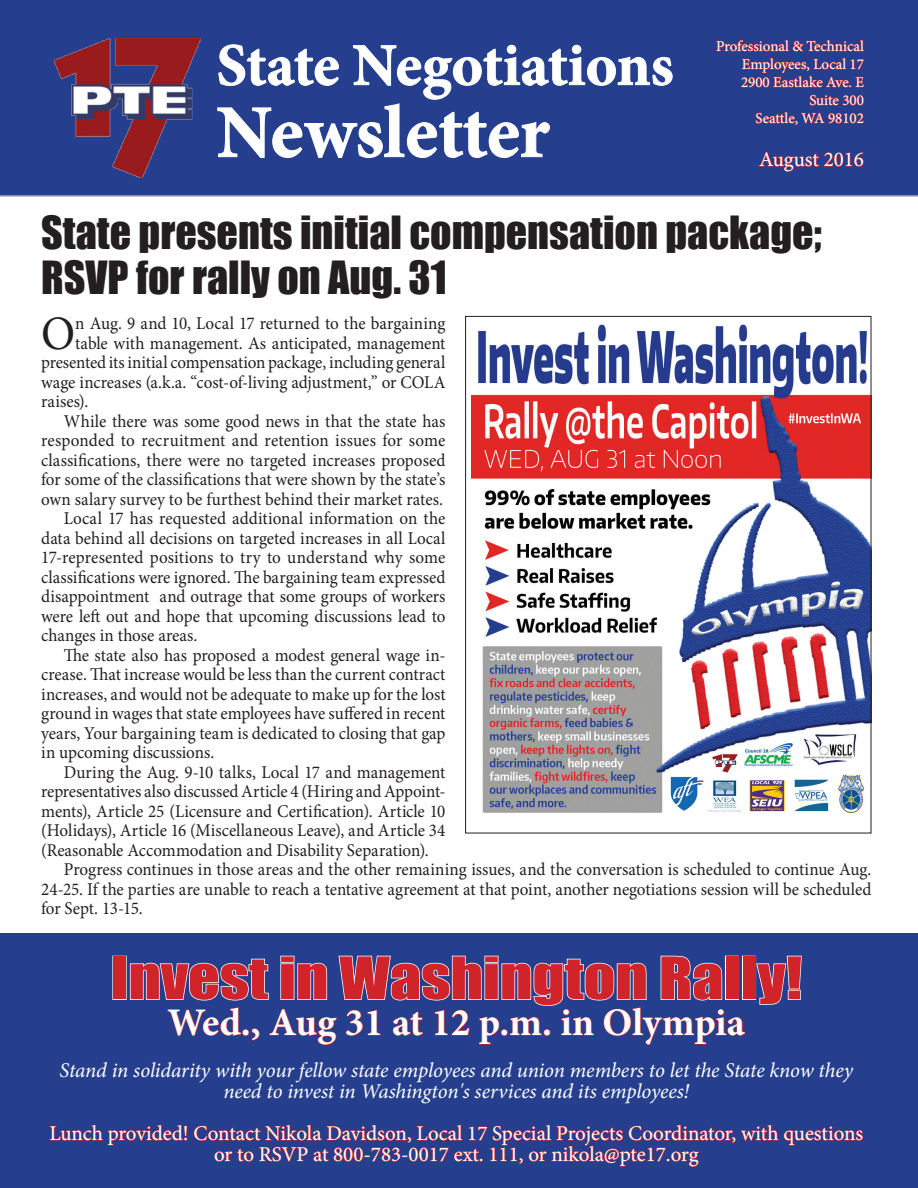
<style>
.page{position:relative;width:918px;height:1188px;background:#fff}
.page>*{position:absolute;margin:0;border:0;box-sizing:border-box;transform-origin:0 0}
.t1{font:700 75px "Minion Pro";letter-spacing:-.005em;color:#fff}
.t2{font:700 60px "Minion Pro";letter-spacing:-.005em;color:#fff}
.t3{font:54px "Impact";color:#d1232a;scale:1.15 1}
.body_copy{font:48px "Minion Pro";color:#231f20;scale:.95 1}
.t4{font:42px/45px "Impact";color:#231f20}
.t5{font:700 39px "Minion Pro";color:#fff}
.t6{font:21px/21px "Minion Pro";color:#fff;text-align:center}
.t7{font:italic 21px/21px "Minion Pro";letter-spacing:-.01em;color:#fff;text-align:center}
.body_copy-2{font:18px/19.5px "Minion Pro";color:#231f20;text-align:justify;scale:.95 1}
.t8{font:15px/18px "Minion Pro";color:#fff;text-align:right}
</style>
<div class="page">
<div style="left:0;top:0;width:918px;height:197px;background:#253f8e"></div>
<img style="left:54px;top:39px;width:147px;height:139px">
<svg style="left:716px;top:40px;width:149px;height:12px;background:#6f3262"></svg>
<svg style="left:741px;top:58px;width:123px;height:30px;background:#5e356c"></svg>
<svg style="left:809px;top:94px;width:55px;height:12px"></svg>
<svg style="left:755px;top:112px;width:109px;height:14px;background:#633469"></svg>
<svg style="left:759px;top:150px;width:105px;height:22px;background:#4f3774"></svg>
<svg style="left:217px;top:44px;width:456px;height:114px;background:#364e96"></svg>
<div style="left:0;top:933px;width:918px;height:255px;background:#253f8e"></div>
<div style="left:112px;top:956px;width:15px;height:44px;border:2px solid #fff"></div>
<svg style="left:755px;top:955px;width:47px;height:50px"></svg>
<svg style="left:129px;top:955px;width:617px;height:90px"></svg>
<svg style="left:50px;top:1124px;width:138px;height:22px"></svg>
<svg style="left:194px;top:1124px;width:669px;height:43px"></svg>
<img style="left:472px;top:324px;width:397px;height:490px">
<p class="t2" style="left:217px;top:23px;width:459px">State Negotiations</p>
<p class="t1" style="left:217px;top:80px;width:335px">Newsletter</p>
<p class="t8" style="left:716px;top:37px;width:149px">Professional &amp; Technical<br>Employees, Local 17</p>
<p class="t8" style="left:741px;top:73px;width:124px">2900 Eastlake Ave. E<br>Suite 300</p>
<p class="t8" style="left:755px;top:109px;width:110px">Seattle, WA 98102</p>
<p class="t6" style="left:759px;top:149px;width:106px">August 2016</p>
<p class="t4" style="left:41px;top:209px;width:782px">State presents initial compensation package;<br>RSVP for rally on Aug. 31</p>
<p class="body_copy" style="left:41px;top:301px;width:37px">O</p>
<p class="body_copy-2" style="left:75px;top:314px;width:391px">n Aug. 9 and 10, Local 17 returned to the bargaining</p>
<p class="body_copy-2" style="left:75px;top:333px;width:391px">table with management. As anticipated, management</p>
<p class="body_copy-2" style="left:41px;top:353px;width:427px">presented its initial compensation package, including general</p>
<p class="body_copy-2" style="left:41px;top:372px;width:427px">wage increases (a.k.a. “cost-of-living adjustment,” or COLA</p>
<p class="body_copy-2" style="left:41px;top:392px;width:51px">raises).</p>
<p class="body_copy-2" style="left:41px;top:411px;width:427px;text-indent:22px">While there was some good news in that the state has responded to recruitment and retention issues for some classifications, there were no targeted increases proposed for some of the classifications that were shown by the state’s own salary survey to be furthest behind their market rates.</p>
<p class="body_copy-2" style="left:41px;top:509px;width:427px;text-indent:22px">Local 17 has requested additional information on the data behind all decisions on targeted increases in all Local 17-represented positions to try to understand why some classifications were ignored. The bargaining team expressed disappointment and outrage that some groups of workers were left out and hope that upcoming discussions lead to changes in those areas.</p>
<p class="body_copy-2" style="left:41px;top:645px;width:427px;text-indent:22px">The state also has proposed a modest general wage in&shy;crease. That increase would be less than the current contract increases, and would not be adequate to make up for the lost ground in wages that state employees have suffered in recent years, Your bargaining team is dedicated to closing that gap in upcoming discussions.</p>
<p class="body_copy-2" style="left:41px;top:762px;width:427px;text-indent:22px">During the Aug. 9-10 talks, Local 17 and management representatives also discussed Article 4 (Hiring and Appoint&shy;ments), Article 25 (Licensure and Certification). Article 10 (Holidays), Article 16 (Miscellaneous Leave), and Article 34 (Reasonable Accommodation and Disability Separation).</p>
<p class="body_copy-2" style="left:41px;top:860px;width:875px;text-indent:22px">Progress continues in those areas and the other remaining issues, and the conversation is scheduled to continue Aug.<br>24-25. If the parties are unable to reach a tentative agreement at that point, another negotiations session will be scheduled for Sept. 13-15.</p>
<p class="t3" style="left:111px;top:936px;width:603px">Invest in Washington Rally!</p>
<p class="t5" style="left:168px;top:995px;width:579px">Wed., Aug 31 at 12 p.m. in Olympia</p>
<p class="t7" style="left:59px;top:1060px;width:795px">Stand in solidarity with your fellow state employees and union members to let the State know they need to invest in Washington's services and its employees!</p>
<p class="t6" style="left:50px;top:1123px;width:815px">Lunch provided! Contact Nikola Davidson, Local 17 Special Projects Coordinator, with questions or to RSVP at 800-783-0017 ext. 111, or nikola@pte17.org</p>
</div>
